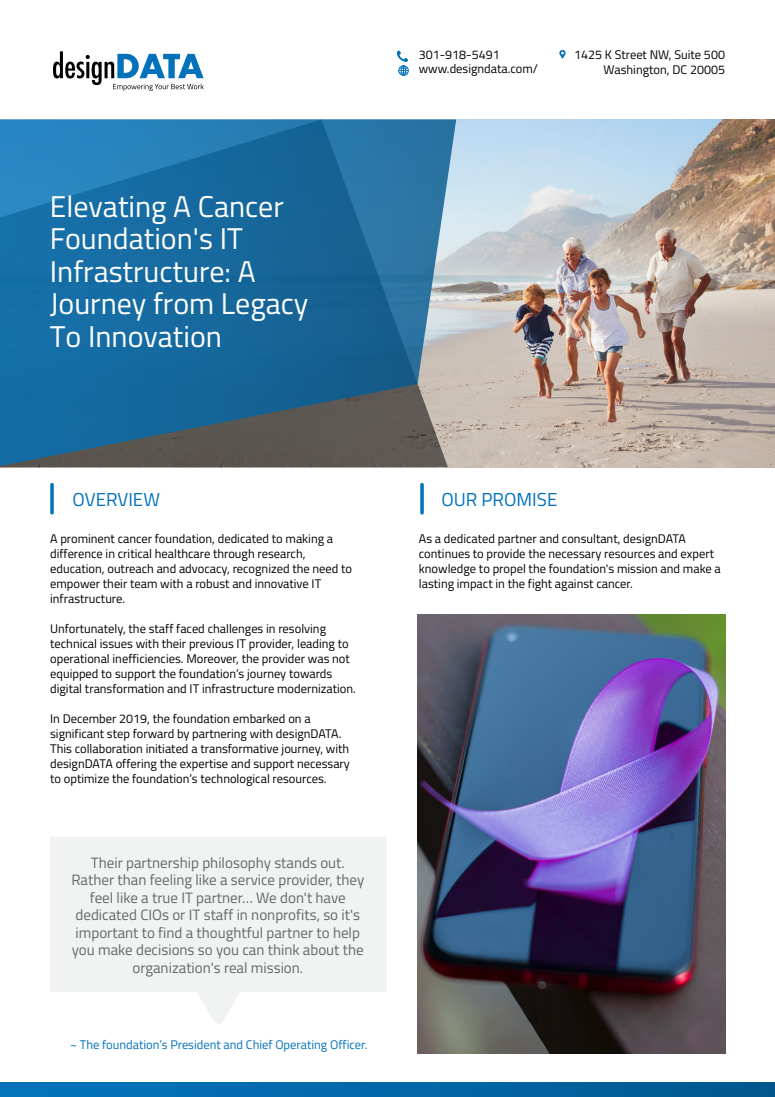
<style>
.page{position:relative;width:775px;height:1097px;background:#fff}
.page>*{position:absolute;margin:0;border:0;box-sizing:border-box;transform-origin:0 0}
.t1{font:30px/32.5px "Titillium Web";color:#fff}
.t2{font:18.75px "Titillium Web";color:#0372ba}
.t3{font:15px/17.5px "Titillium Web";color:#666767;text-align:center}
.t4{font:12.5px/15px "Titillium Web";color:#000}
.t5{font:12.5px "Titillium Web";color:#0372ba}
</style>
<div class="page">
<svg style="left:53px;top:51px;width:151px;height:40px"></svg>
<div style="left:399px;top:66px;width:10px;height:10px;border:1px solid #0372ba;border-radius:50%"></div>
<div style="left:401px;top:66px;width:5px;height:10px;border:1px solid #0372ba;border-radius:50%"></div>
<svg style="left:397px;top:50px;width:11px;height:25px"></svg>
<svg style="left:559px;top:50px;width:7px;height:9px"></svg>
<img style="left:456px;top:119px;width:319px;height:348px">
<svg style="left:0;top:119px;width:456px;height:348px;background:#296e99"></svg>
<svg style="left:50px;top:484px;width:4px;height:28px"></svg>
<svg style="left:420px;top:484px;width:4px;height:28px"></svg>
<svg style="left:50px;top:837px;width:337px;height:187px;fill:#f1f2f2"></svg>
<img style="left:417px;top:614px;width:309px;height:438px">
<svg style="left:0;top:1082px;width:775px;height:14px;background:#0266a6"></svg>
<h1 class="t1" style="left:50px;top:188px;width:260px">Elevating A Cancer<br>Foundation's IT<br>Infrastructure: A<br>Journey from Legacy<br>To Innovation</h1>
<p class="t4" style="left:419px;top:47px;width:121px;line-height:14.4px">301-918-5491 www.designdata.com/</p>
<p class="t4" style="left:574px;top:46px;width:152px;text-align:right">1425 K Street NW, Suite 500<br>Washington, DC 20005</p>
<h2 class="t2" style="left:73px;top:485px;width:89px">OVERVIEW</h2>
<p class="t4" style="left:50px;top:530px;width:304px">A prominent cancer foundation, dedicated to making a difference in critical healthcare through research, education, outreach and advocacy, recognized the need to empower their team with a robust and innovative IT infrastructure.</p>
<p class="t4" style="left:50px;top:620px;width:307px">Unfortunately, the staff faced challenges in resolving technical issues with their previous IT provider, leading to operational inefficiencies. Moreover, the provider was not equipped to support the foundation’s journey towards digital transformation and IT infrastructure modernization.</p>
<p class="t4" style="left:50px;top:710px;width:301px">In December 2019, the foundation embarked on a significant step forward by partnering with designDATA.<br>This collaboration initiated a transformative journey, with designDATA offering the expertise and support necessary to optimize the foundation’s technological resources.</p>
<p class="t3" style="left:71px;top:852px;width:294px">Their partnership philosophy stands out.<br>Rather than feeling like a service provider, they feel like a true IT partner… We don't have dedicated CIOs or IT staff in nonprofits, so it's important to find a thoughtful partner to help you make decisions so you can think about the organization's real mission.</p>
<p class="t5" style="left:70px;top:1034px;width:299px">~ The foundation’s President and Chief Operating Officer.</p>
<h2 class="t2" style="left:441px;top:485px;width:118px">OUR PROMISE</h2>
<p class="t4" style="left:419px;top:530px;width:303px">As a dedicated partner and consultant, designDATA continues to provide the necessary resources and expert knowledge to propel the foundation's mission and make a lasting impact in the fight against cancer.</p>
</div>
